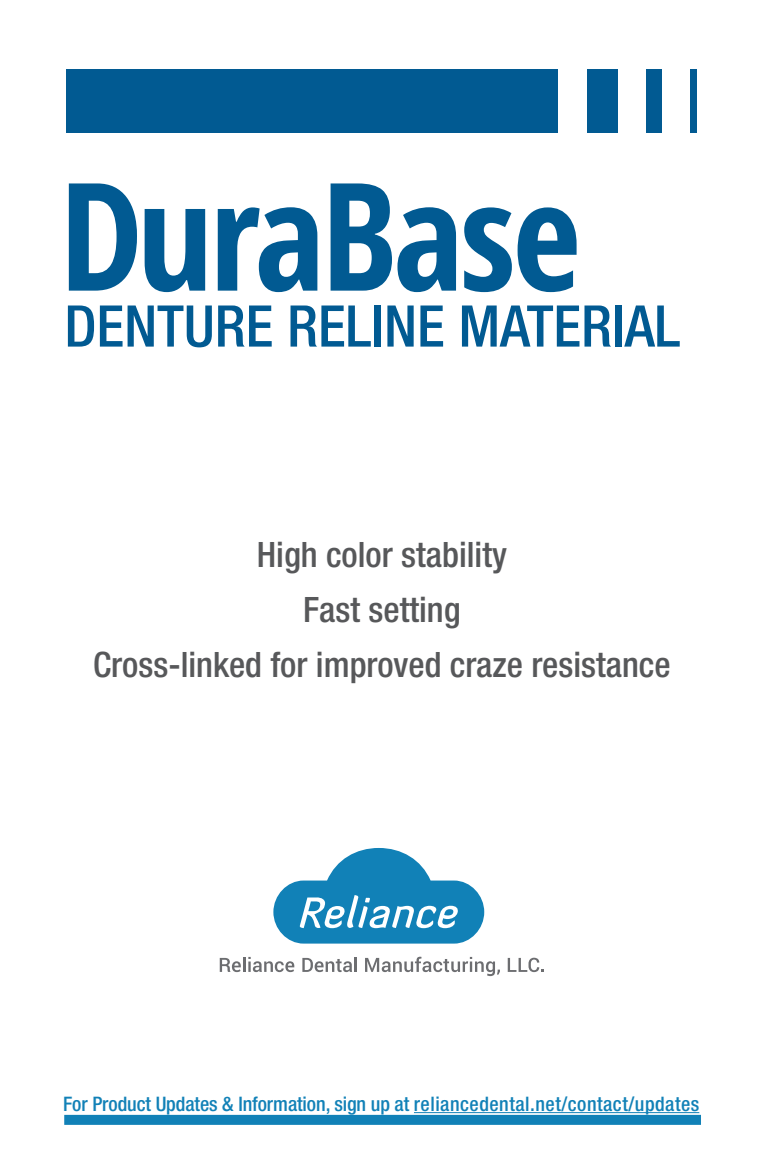
<style>
.page{position:relative;width:764px;height:1170px;background:#fff}
.page>*{position:absolute;margin:0;border:0;box-sizing:border-box;transform-origin:0 0}
.t1{font:500 condensed 57.5px "Helvetica Neue";color:#015a92}
.t2{font:500 condensed 35px/55px "Helvetica Neue";color:#57585a;text-align:center}
.t3{font:500 condensed 20px "Helvetica Neue";color:#1181b7}
</style>
<div class="page">
<hr style="left:414px;top:1111px;width:285px;height:1px;background:#1181b7">
<div style="left:64px;top:1114px;width:637px;height:10px;background:#1181b7"></div>
<svg style="left:69px;top:183px;width:68px;height:107px"></svg>
<svg style="left:145px;top:209px;width:60px;height:83px"></svg>
<svg style="left:218px;top:207px;width:99px;height:85px"></svg>
<svg style="left:330px;top:183px;width:126px;height:109px"></svg>
<svg style="left:464px;top:207px;width:112px;height:85px"></svg>
<svg style="left:273px;top:848px;width:211px;height:95px"></svg>
<svg style="left:220px;top:956px;width:74px;height:15px"></svg>
<svg style="left:302px;top:957px;width:50px;height:14px"></svg>
<hr style="left:354px;top:956px;width:3px;height:15px;background:#6c6d70">
<svg style="left:365px;top:956px;width:135px;height:19px"></svg>
<svg style="left:507px;top:957px;width:37px;height:14px"></svg>
<div style="left:67px;top:69px;width:490px;height:63px;background:#015a92"></div>
<div style="left:586px;top:69px;width:31px;height:63px;background:#015a92"></div>
<div style="left:646px;top:69px;width:15px;height:63px;background:#015a92"></div>
<div style="left:690px;top:69px;width:7px;height:63px;background:#015a92"></div>
<h1 class="t1" style="left:64px;top:292px;width:617px">DENTURE RELINE MATERIAL</h1>
<h2 class="t2" style="left:93px;top:526px;width:579px">High color stability<br>Fast setting<br>Cross-linked for improved craze resistance</h2>
<p class="t3" style="left:63px;top:1091px;width:637px">For Product Updates &amp; Information, sign up at reliancedental.net/contact/updates</p>
</div>
